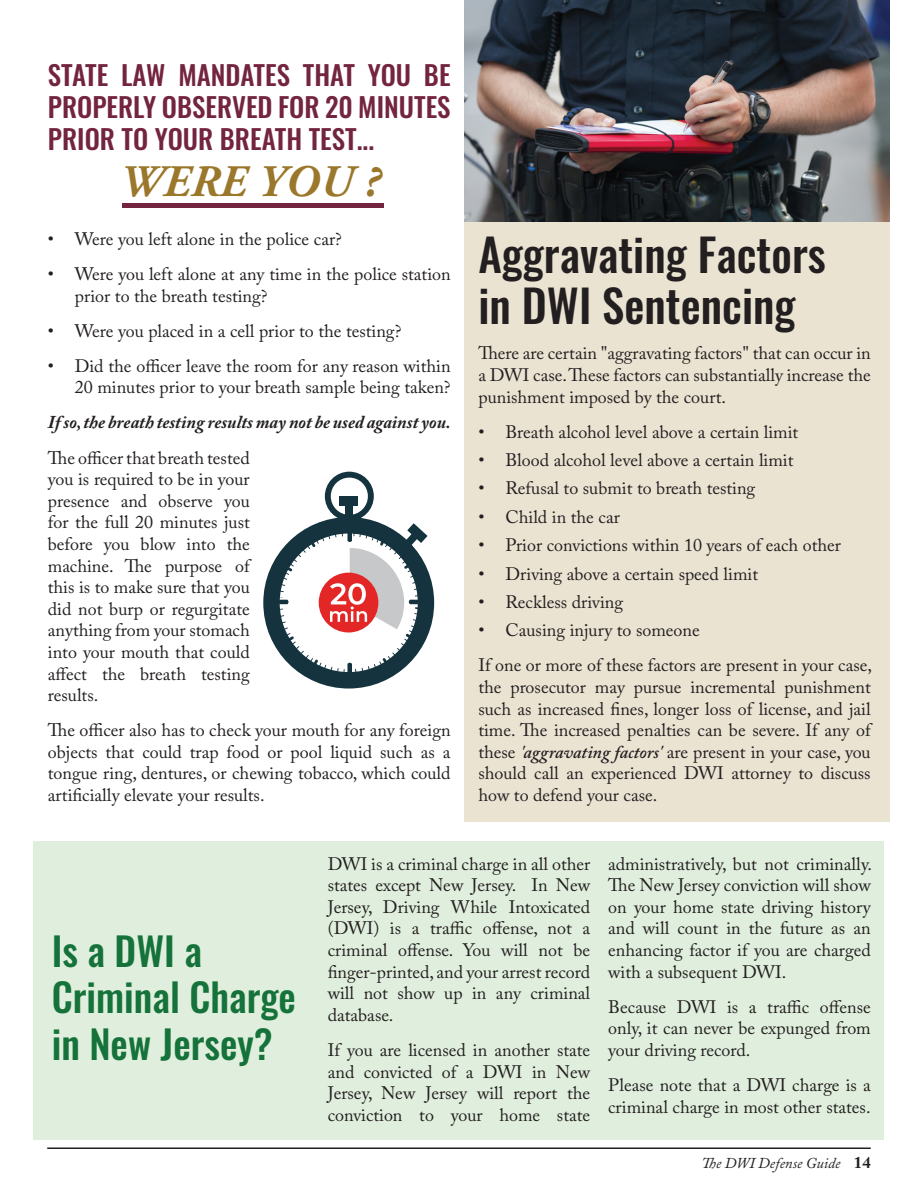
<style>
.page{position:relative;width:918px;height:1188px;background:#fff}
.page>*{position:absolute;margin:0;border:0;box-sizing:border-box;transform-origin:0 0}
.t1{font:500 45px/51px "Oswald";color:#231f20}
.t2{font:italic 700 45px "Adobe Garamond Pro";letter-spacing:.015em;color:#9a772b}
.t3{font:500 39px/46.8px "Oswald";color:#15723a}
.t4{font:500 27px/32.4px "Oswald";color:#73243e;text-align:justify}
.t5{font:18px/21.6px "Adobe Caslon Pro";color:#231f20;text-align:justify}
.t6{font:italic 700 18px "Adobe Caslon Pro";color:#231f20}
.t7{font:italic 15px "Adobe Caslon Pro";color:#231f20}
.s1{font-weight:600;font-style:italic}
.s2{font-weight:700;font-style:normal;font-size:16.5px}
</style>
<div class="page">
<hr style="left:47px;top:1148px;width:824px;height:1px;background:#231f20">
<div style="left:34px;top:841px;width:850px;height:298px;background:#e0efdd"></div>
<div style="left:464px;top:40px;width:425px;height:782px;background:#eae3d2"></div>
<img style="left:464px;top:0;width:425px;height:221px">
<hr style="left:122px;top:203px;width:261px;height:4px;background:#73243e">
<svg style="left:264px;top:472px;width:169px;height:216px"></svg>
<h3 class="t4" style="left:48px;top:60px;width:404px">STATE LAW MANDATES THAT YOU BE PROPERLY OBSERVED FOR 20 MINUTES PRIOR TO YOUR BREATH TEST...</h3>
<h1 class="t2" style="left:119px;top:156px;width:262px">WERE YOU ?</h1>
<p class="t5" style="left:48px;top:228px;width:295px">• Were you left alone in the police car?</p>
<p class="t5" style="left:75px;top:263px;width:377px;text-indent:-27px">• Were you left alone at any time in the police station prior to the breath testing?</p>
<p class="t5" style="left:48px;top:320px;width:355px">• Were you placed in a cell prior to the testing?</p>
<p class="t5" style="left:48px;top:355px;width:404px;text-align:right">• Did the officer leave the room for any reason within<br>20 minutes prior to your breath sample being taken?</p>
<p class="t6" style="left:48px;top:412px;width:404px">If so, the breath testing results may not be used against you.</p>
<p class="t5" style="left:48px;top:447px;width:203px">The officer that breath tested you is required to be in your presence and observe you for the full 20 minutes just before you blow into the machine. The purpose of this is to make sure that you did not burp or regurgitate anything from your stomach into your mouth that could affect the breath testing results.</p>
<p class="t5" style="left:48px;top:719px;width:404px">The officer also has to check your mouth for any foreign objects that could trap food or pool liquid such as a tongue ring, dentures, or chewing tobacco, which could artificially elevate your results.</p>
<h1 class="t1" style="left:478px;top:232px;width:349px">Aggravating Factors in DWI Sentencing</h1>
<p class="t5" style="left:478px;top:342px;width:394px">There are certain "aggravating factors" that can occur in a DWI case. These factors can substantially increase the punishment imposed by the court.</p>
<p class="t5" style="left:478px;top:421px;width:321px">• Breath alcohol level above a certain limit</p>
<p class="t5" style="left:478px;top:449px;width:317px">• Blood alcohol level above a certain limit</p>
<p class="t5" style="left:478px;top:477px;width:278px">• Refusal to submit to breath testing</p>
<p class="t5" style="left:478px;top:506px;width:143px">• Child in the car</p>
<p class="t5" style="left:478px;top:534px;width:364px">• Prior convictions within 10 years of each other</p>
<p class="t5" style="left:478px;top:563px;width:281px">• Driving above a certain speed limit</p>
<p class="t5" style="left:478px;top:591px;width:146px">• Reckless driving</p>
<p class="t5" style="left:478px;top:612px;width:395px;line-height:35.1px">• Causing injury to someone<br>If one or more of these factors are present in your case,</p>
<p class="t5" style="left:478px;top:676px;width:394px">the prosecutor may pursue incremental punishment such as increased fines, longer loss of license, and jail time. The increased penalties can be severe. If any of these <span class="s1">'aggravating factors'</span> are present in your case, you should call an experienced DWI attorney to discuss how to defend your case.</p>
<h2 class="t3" style="left:52px;top:930px;width:246px">Is a DWI a<br>Criminal Charge in New Jersey?</h2>
<p class="t5" style="left:328px;top:853px;width:264px">DWI is a criminal charge in all other states except New Jersey. In New Jersey, Driving While Intoxicated (DWI) is a traffic offense, not a criminal offense. You will not be finger-printed, and your arrest record will not show up in any criminal database.</p>
<p class="t5" style="left:328px;top:1039px;width:264px">If you are licensed in another state and convicted of a DWI in New Jersey, New Jersey will report the conviction to your home state</p>
<p class="t5" style="left:608px;top:853px;width:265px">administratively, but not criminally.<br>The New Jersey conviction will show on your home state driving history and will count in the future as an enhancing factor if you are charged with a subsequent DWI.</p>
<p class="t5" style="left:608px;top:996px;width:264px">Because DWI is a traffic offense only, it can never be expunged from your driving record.</p>
<p class="t5" style="left:608px;top:1074px;width:264px">Please note that a DWI charge is a criminal charge in most other states.</p>
<p class="t7" style="left:702px;top:1154px;width:171px">The DWI Defense Guide <span class="s2">14</span></p>
</div>
